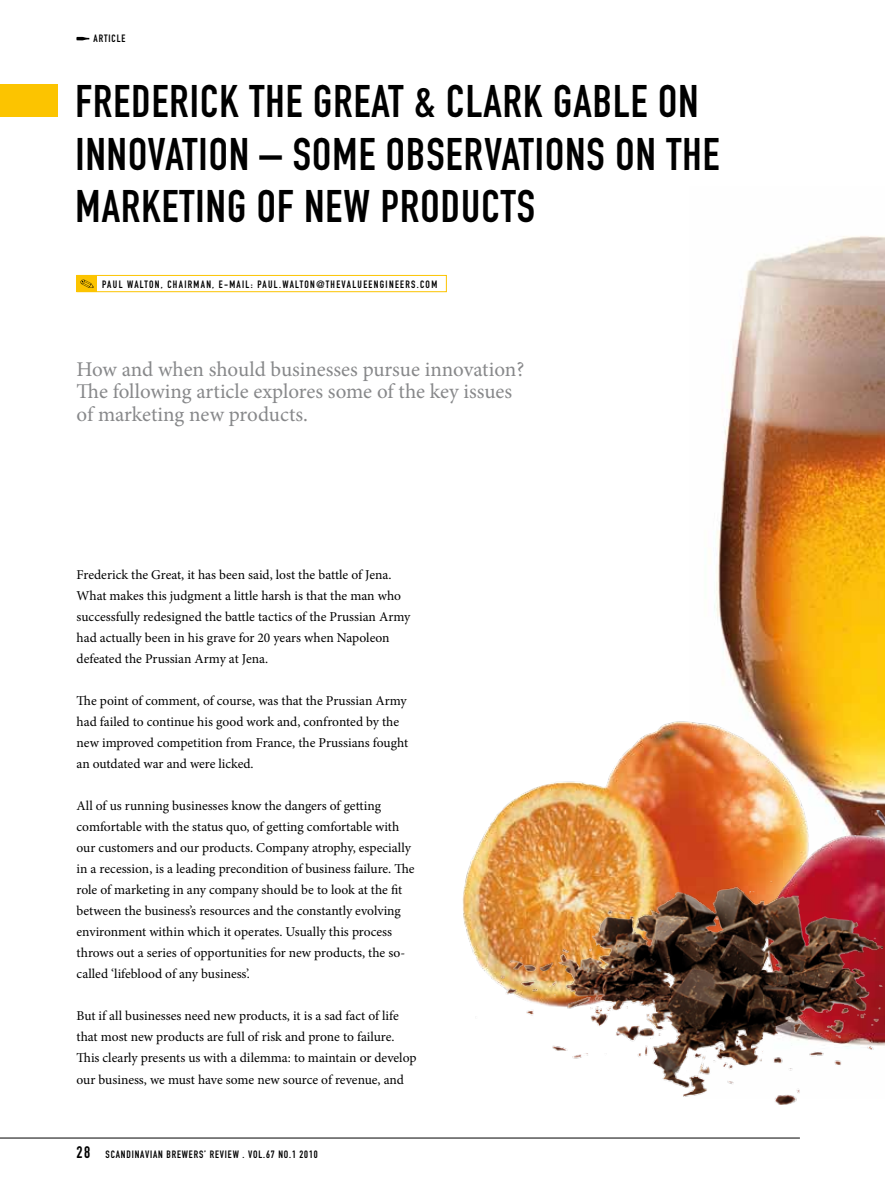
<style>
.page{position:relative;width:885px;height:1191px;background:#fff}
.page>*{position:absolute;margin:0;border:0;box-sizing:border-box;transform-origin:0 0}
.t1{font:45px/52.5px "DIN Engschrift LT";letter-spacing:.025em;color:#000}
.t2{font:21px/22.5px "Minion Pro";letter-spacing:-.005em;color:#87888a}
.t3{font:13.5px/21px "Minion Pro";letter-spacing:-.005em;color:#000}
.t4{font:10.5px "DIN Engschrift LT";letter-spacing:.125em;color:#000}
.t5{font:10.5px "DIN Engschrift LT SC990";letter-spacing:.08em;color:#000}
.t6{font:10.5px "DIN Engschrift LT";letter-spacing:.09em;color:#000}
.s1{font-size:16.5px}
</style>
<div class="page">
<hr style="left:0;top:1137px;width:799px;height:1px;background:#000">
<div style="left:0;top:85px;width:57px;height:32px;background:#fcc400"></div>
<svg style="left:76px;top:37px;width:13px;height:3px"></svg>
<hr style="left:884px;top:85px;width:1px;height:32px;background:#fcc400">
<div style="left:77px;top:275px;width:369px;height:17px;border:1px solid #fcc400"></div>
<div style="left:77px;top:275px;width:20px;height:17px;background:#fcc400"></div>
<svg style="left:80px;top:279px;width:14px;height:8px"></svg>
<img style="left:714px;top:236px;width:170px;height:574px">
<img style="left:470px;top:704px;width:377px;height:161px">
<img style="left:711px;top:810px;width:173px;height:295px">
<img style="left:462px;top:865px;width:420px;height:239px">
<p class="t6" style="left:94px;top:32px;width:33px">ARTICLE</p>
<h1 class="t1" style="left:75px;top:75px;width:645px">FREDERICK THE GREAT &amp; CLARK GABLE ON<br>INNOVATION – SOME OBSERVATIONS ON THE<br>MARKETING OF NEW PRODUCTS</h1>
<p class="t4" style="left:102px;top:278px;width:336px">PAUL WALTON, CHAIRMAN, E-MAIL: PAUL.WALTON@THEVALUEENGINEERS.COM</p>
<h2 class="t2" style="left:77px;top:358px;width:449px">How and when should businesses pursue innovation?<br>The following article explores some of the key issues of marketing new products.</h2>
<p class="t3" style="left:77px;top:564px;width:335px">Frederick the Great, it has been said, lost the battle of Jena.<br>What makes this judgment a little harsh is that the man who successfully redesigned the battle tactics of the Prussian Army had actually been in his grave for 20 years when Napoleon defeated the Prussian Army at Jena.</p>
<p class="t3" style="left:77px;top:690px;width:333px">The point of comment, of course, was that the Prussian Army had failed to continue his good work and, confronted by the new improved competition from France, the Prussians fought an outdated war and were licked.</p>
<p class="t3" style="left:77px;top:795px;width:339px">All of us running businesses know the dangers of getting comfortable with the status quo, of getting comfortable with our customers and our products. Company atrophy, especially in a recession, is a leading precondition of business failure. The role of marketing in any company should be to look at the fit between the business’s resources and the constantly evolving environment within which it operates. Usually this process throws out a series of opportunities for new products, the so&shy;called ‘lifeblood of any business’.</p>
<p class="t3" style="left:77px;top:1005px;width:341px">But if all businesses need new products, it is a sad fact of life that most new products are full of risk and prone to failure.<br>This clearly presents us with a dilemma: to maintain or develop our business, we must have some new source of revenue, and</p>
<p class="t5" style="left:77px;top:1148px;width:242px"><span class="s1">28</span> SCANDINAVIAN BREWERS’ REVIEW . VOL.67 NO.1 2010</p>
</div>
